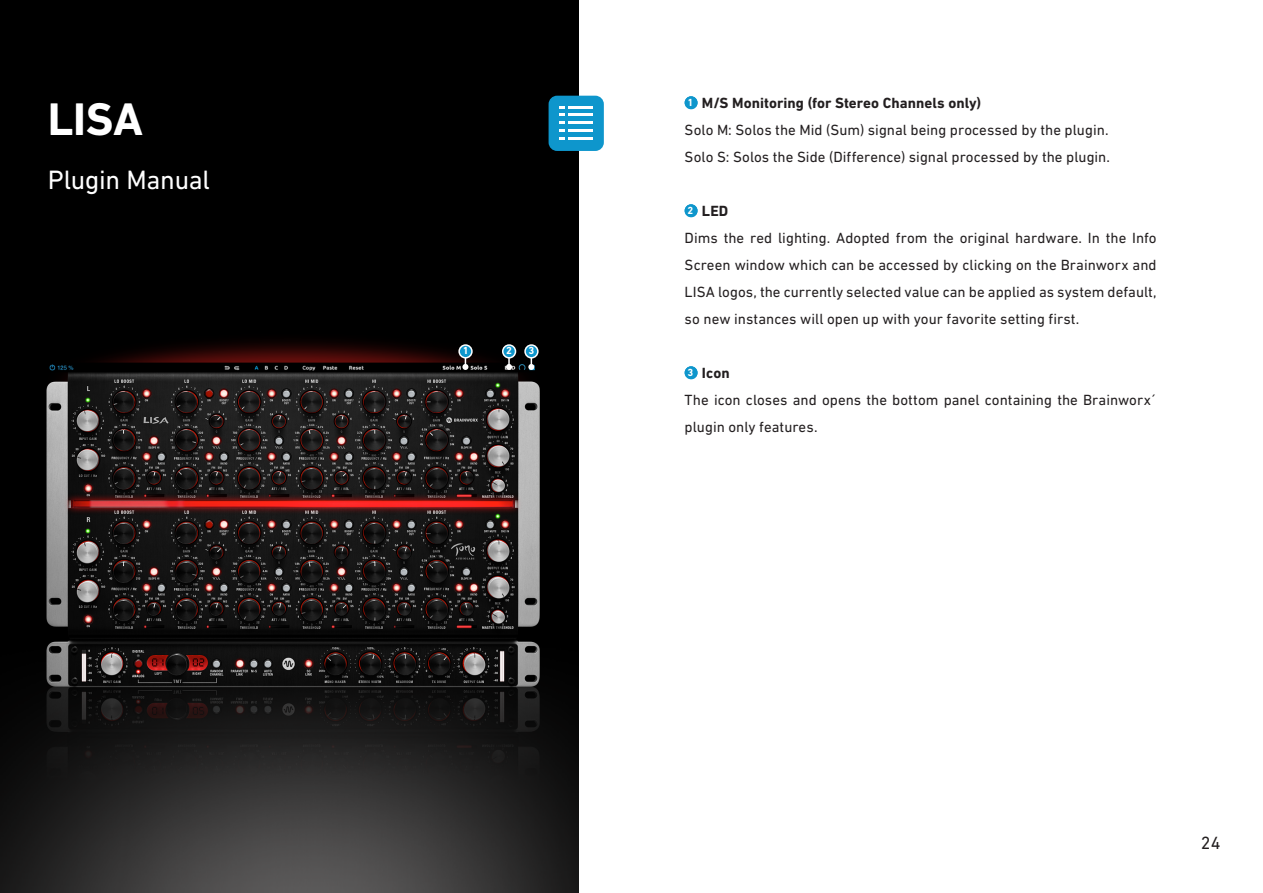
<style>
.page{position:relative;width:1263px;height:893px;background:#fff}
.page>*{position:absolute;margin:0;border:0;box-sizing:border-box;transform-origin:0 0}
.Headline_Cover{font:700 46.5px "DIN Next LT Pro";color:#fff}
.Headline_Cover-2{font:27px "DIN Next LT Pro";letter-spacing:-.015em;color:#fff}
.t1{font:18px "DIN Next LT Pro";color:#231f20}
.Text{font:15px/27px "DIN Next LT Pro";letter-spacing:.005em;color:#231f20;text-align:justify}
.Text-2{font:700 15px "DIN Next LT Pro";letter-spacing:.005em;color:#231f20}
.Text_Bubbles{font:700 10.5px "DIN Next LT Pro";color:#fff}
</style>
<div class="page">
<img style="left:0;top:0;width:578px;height:893px">
<div style="left:685px;top:96px;width:13px;height:13px;background:#0e96cc;border-radius:50%"></div>
<div style="left:685px;top:204px;width:13px;height:13px;background:#0e96cc;border-radius:50%"></div>
<div style="left:685px;top:366px;width:13px;height:13px;background:#0e96cc;border-radius:50%"></div>
<div style="left:549px;top:96px;width:55px;height:55px;background:#0e96cc;border-radius:9px"></div>
<hr style="left:568px;top:106px;width:25px;height:2px;background:#fff">
<hr style="left:568px;top:137px;width:25px;height:2px;background:#fff">
<hr style="left:568px;top:121px;width:25px;height:3px;background:#fff">
<hr style="left:568px;top:113px;width:25px;height:3px;background:#fff">
<hr style="left:568px;top:129px;width:25px;height:3px;background:#fff">
<svg style="left:559px;top:106px;width:5px;height:33px"></svg>
<svg style="left:462px;top:358px;width:6px;height:12px"></svg>
<div style="left:459px;top:345px;width:13px;height:13px;background:#0e96cc;border-radius:50%"></div>
<div style="left:458px;top:344px;width:15px;height:15px;border:2px solid #fff;border-radius:50%"></div>
<svg style="left:506px;top:359px;width:6px;height:11px"></svg>
<div style="left:503px;top:345px;width:12px;height:13px;background:#0e96cc;border-radius:50%"></div>
<div style="left:502px;top:344px;width:14px;height:15px;border:2px solid #fff;border-radius:50%"></div>
<svg style="left:528px;top:358px;width:6px;height:12px"></svg>
<div style="left:525px;top:345px;width:13px;height:13px;background:#0e96cc;border-radius:50%"></div>
<div style="left:524px;top:344px;width:15px;height:15px;border:2px solid #fff;border-radius:50%"></div>
<p class="Headline_Cover" style="left:48px;top:92px;width:97px">LISA</p>
<p class="Headline_Cover-2" style="left:48px;top:164px;width:164px">Plugin Manual</p>
<p class="Text_Bubbles" style="left:463px;top:345px;width:7px">1</p>
<p class="Text_Bubbles" style="left:506px;top:345px;width:7px">2</p>
<p class="Text_Bubbles" style="left:529px;top:345px;width:7px">3</p>
<p class="Text_Bubbles" style="left:687px;top:96px;width:7px">1</p>
<p class="Text-2" style="left:702px;top:94px;width:281px">M/S Monitoring (for Stereo Channels only)</p>
<p class="Text" style="left:685px;top:116px;width:425px">Solo M: Solos the Mid (Sum) signal being processed by the plugin.</p>
<p class="Text" style="left:685px;top:143px;width:427px">Solo S: Solos the Side (Difference) signal processed by the plugin.</p>
<p class="Text_Bubbles" style="left:687px;top:204px;width:7px">2</p>
<p class="Text-2" style="left:702px;top:202px;width:28px">LED</p>
<p class="Text" style="left:685px;top:224px;width:474px">Dims the red lighting. Adopted from the original hardware. In the Info Screen window which can be accessed by clicking on the Brainworx and LISA logos, the currently selected value can be applied as system default, so new instances will open up with your favorite setting first.</p>
<p class="Text_Bubbles" style="left:687px;top:366px;width:7px">3</p>
<p class="Text-2" style="left:702px;top:364px;width:29px">Icon</p>
<p class="Text" style="left:685px;top:386px;width:473px">The icon closes and opens the bottom panel containing the Brainworx´ plugin only features.</p>
<p class="t1" style="left:1201px;top:833px;width:21px">24</p>
</div>
